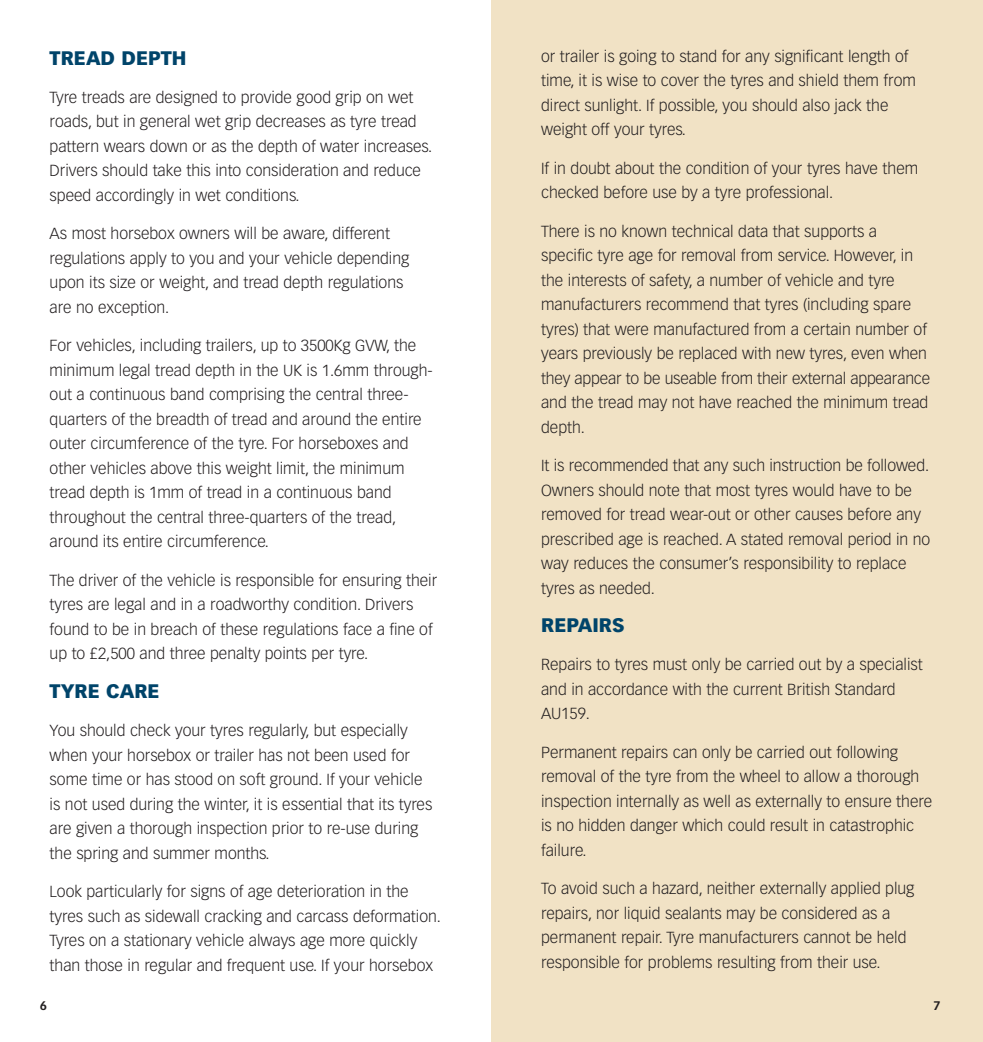
<style>
.page{position:relative;width:983px;height:1042px;background:#fff}
.page>*{position:absolute;margin:0;border:0;box-sizing:border-box;transform-origin:0 0}
.t1{font:900 19.25px "Vectora LH";color:#00446a}
.t2{font:300 15.75px/24.5px "Vectora LH";color:#231f20}
.t3{font:700 12.25px "Vectora LH";color:#231f20}
</style>
<div class="page">
<div style="left:491px;top:0;width:491px;height:1042px;background:#f1e2c5"></div>
<p class="t1" style="left:50px;top:49px;width:138px">TREAD DEPTH</p>
<p class="t2" style="left:50px;top:86px;width:384px">Tyre treads are designed to provide good grip on wet roads, but in general wet grip decreases as tyre tread pattern wears down or as the depth of water increases.<br>Drivers should take this into consideration and reduce speed accordingly in wet conditions.</p>
<p class="t2" style="left:50px;top:222px;width:361px">As most horsebox owners will be aware, different regulations apply to you and your vehicle depending upon its size or weight, and tread depth regulations are no exception.</p>
<p class="t2" style="left:50px;top:334px;width:384px">For vehicles, including trailers, up to 3500Kg GVW, the minimum legal tread depth in the UK is 1.6mm through&shy;out a continuous band comprising the central three&shy;quarters of the breadth of tread and around the entire outer circumference of the tyre. For horseboxes and other vehicles above this weight limit, the minimum tread depth is 1mm of tread in a continuous band throughout the central three-quarters of the tread, around its entire circumference.</p>
<p class="t2" style="left:50px;top:569px;width:389px">The driver of the vehicle is responsible for ensuring their tyres are legal and in a roadworthy condition. Drivers found to be in breach of these regulations face a fine of up to £2,500 and three penalty points per tyre.</p>
<p class="t1" style="left:50px;top:682px;width:112px">TYRE CARE</p>
<p class="t2" style="left:50px;top:719px;width:384px">You should check your tyres regularly, but especially when your horsebox or trailer has not been used for some time or has stood on soft ground. If your vehicle is not used during the winter, it is essential that its tyres are given a thorough inspection prior to re-use during the spring and summer months.</p>
<p class="t2" style="left:50px;top:880px;width:393px">Look particularly for signs of age deterioration in the tyres such as sidewall cracking and carcass deformation.<br>Tyres on a stationary vehicle always age more quickly than those in regular and frequent use. If your horsebox</p>
<p class="t2" style="left:541px;top:45px;width:376px">or trailer is going to stand for any significant length of time, it is wise to cover the tyres and shield them from direct sunlight. If possible, you should also jack the weight off your tyres.</p>
<p class="t2" style="left:541px;top:157px;width:378px">If in doubt about the condition of your tyres have them checked before use by a tyre professional.</p>
<p class="t2" style="left:541px;top:220px;width:390px">There is no known technical data that supports a specific tyre age for removal from service. However, in the interests of safety, a number of vehicle and tyre manufacturers recommend that tyres (including spare tyres) that were manufactured from a certain number of years previously be replaced with new tyres, even when they appear to be useable from their external appearance and the tread may not have reached the minimum tread depth.</p>
<p class="t2" style="left:541px;top:454px;width:390px">It is recommended that any such instruction be followed.<br>Owners should note that most tyres would have to be removed for tread wear-out or other causes before any prescribed age is reached. A stated removal period in no way reduces the consumer’s responsibility to replace tyres as needed.</p>
<p class="t1" style="left:541px;top:616px;width:85px">REPAIRS</p>
<p class="t2" style="left:541px;top:653px;width:383px">Repairs to tyres must only be carried out by a specialist and in accordance with the current British Standard<br>AU159.</p>
<p class="t2" style="left:541px;top:741px;width:392px">Permanent repairs can only be carried out following removal of the tyre from the wheel to allow a thorough inspection internally as well as externally to ensure there is no hidden danger which could result in catastrophic failure.</p>
<p class="t2" style="left:541px;top:877px;width:375px">To avoid such a hazard, neither externally applied plug repairs, nor liquid sealants may be considered as a permanent repair. Tyre manufacturers cannot be held responsible for problems resulting from their use.</p>
<p class="t3" style="left:40px;top:1000px;width:9px">6</p>
<p class="t3" style="left:933px;top:1000px;width:9px">7</p>
</div>
